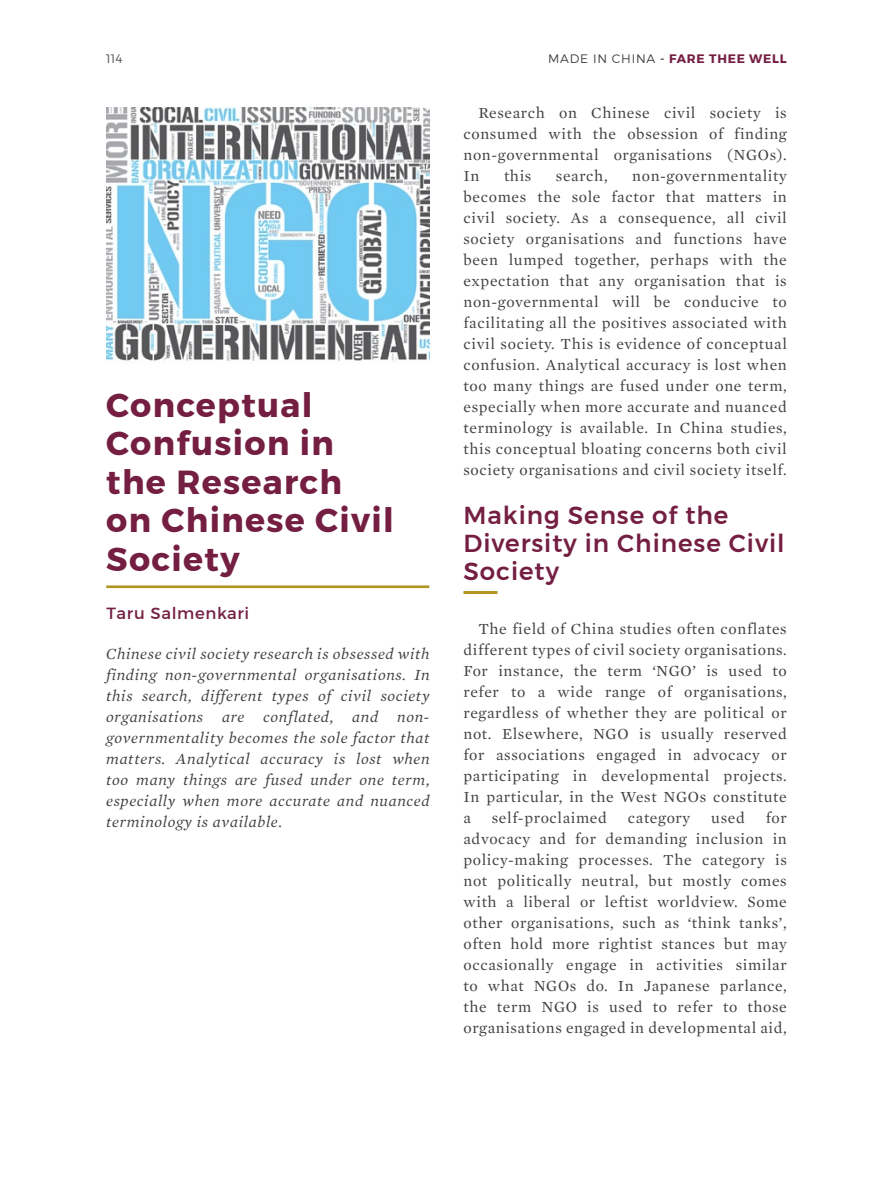
<style>
.page{position:relative;width:893px;height:1191px;background:#fff}
.page>*{position:absolute;margin:0;border:0;box-sizing:border-box;transform-origin:0 0}
.t1{font:700 33.25px/38.5px "Montserrat";letter-spacing:.04em;color:#741f41}
.t2{font:500 24.5px/28px "Montserrat";letter-spacing:.04em;color:#741f41}
.t3{font:16.45px "Montserrat";letter-spacing:.04em;color:#741f41}
.t4{font:15.75px/21px "Mercury Text G1";letter-spacing:.04em;color:#414042;text-align:justify}
.t5{font:italic 15.75px/21px "Mercury Text G1";letter-spacing:.04em;color:#414042;text-align:justify}
.t6{font:700 12.25px "Montserrat";letter-spacing:.06em;color:#741f41}
.t7{font:300 12.25px "Montserrat";color:#4d4d4f}
.s1{font-weight:300;color:#414042}
.s2{font-weight:500;color:#414042}
</style>
<div class="page">
<img style="left:106px;top:108px;width:323px;height:253px">
<hr style="left:106px;top:585px;width:323px;height:3px;background:#b19722">
<hr style="left:463px;top:591px;width:34px;height:3px;background:#b19722">
<p class="t7" style="left:106px;top:51px;width:18px">114</p>
<p class="t6" style="left:548px;top:51px;width:240px"><span class="s1">MADE IN CHINA</span> <span class="s2">-</span> FARE THEE WELL</p>
<h1 class="t1" style="left:106px;top:386px;width:289px">Conceptual<br>Confusion in the Research on Chinese Civil<br>Society</h1>
<p class="t3" style="left:106px;top:603px;width:144px">Taru Salmenkari</p>
<p class="t5" style="left:106px;top:643px;width:325px">Chinese civil society research is obsessed with finding non-governmental organisations. In this search, different types of civil society organisations are conflated, and non&shy;governmentality becomes the sole factor that matters. Analytical accuracy is lost when too many things are fused under one term, especially when more accurate and nuanced terminology is available.</p>
<p class="t4" style="left:463px;top:102px;width:325px;text-indent:15px">Research on Chinese civil society is consumed with the obsession of finding non-governmental organisations (NGOs).<br>In</p>
<p class="t4" style="left:463px;top:165px;width:325px;text-indent:169px">non-governmentality becomes the sole factor that matters in civil society. As a consequence, all civil society organisations and functions have been lumped together, perhaps with the expectation that any organisation that is non-governmental will be conducive to facilitating all the positives associated with civil society. This is evidence of conceptual confusion. Analytical accuracy is lost when too many things are fused under one term, especially when more accurate and nuanced terminology is available. In China studies, this conceptual bloating concerns both civil society organisations and civil society itself.</p>
<h2 class="t2" style="left:463px;top:501px;width:323px">Making Sense of the<br>Diversity in Chinese Civil<br>Society</h2>
<p class="t4" style="left:463px;top:618px;width:325px;text-indent:15px">The field of China studies often conflates different types of civil society organisations.<br>For instance, the term ‘NGO’ is used to refer to a wide range of organisations, regardless of whether they are political or not. Elsewhere, NGO is usually reserved for associations engaged in advocacy or participating in developmental projects.<br>In particular, in the West NGOs constitute a</p>
<p class="t4" style="left:504px;top:165px;width:29px">this</p>
<p class="t4" style="left:556px;top:165px;width:53px">search,</p>
<p class="t4" style="left:492px;top:807px;width:117px">self-proclaimed</p>
<p class="t4" style="left:628px;top:807px;width:64px">category</p>
<p class="t4" style="left:711px;top:807px;width:35px">used</p>
<p class="t4" style="left:463px;top:807px;width:325px;text-indent:302px">for advocacy and for demanding inclusion in policy-making processes. The category is not politically neutral, but mostly comes with a liberal or leftist worldview. Some other organisations, such as ‘think tanks’, often hold more rightist stances but may occasionally engage in activities similar to what NGOs do. In Japanese parlance, the term NGO is used to refer to those organisations engaged in developmental aid,</p>
</div>
